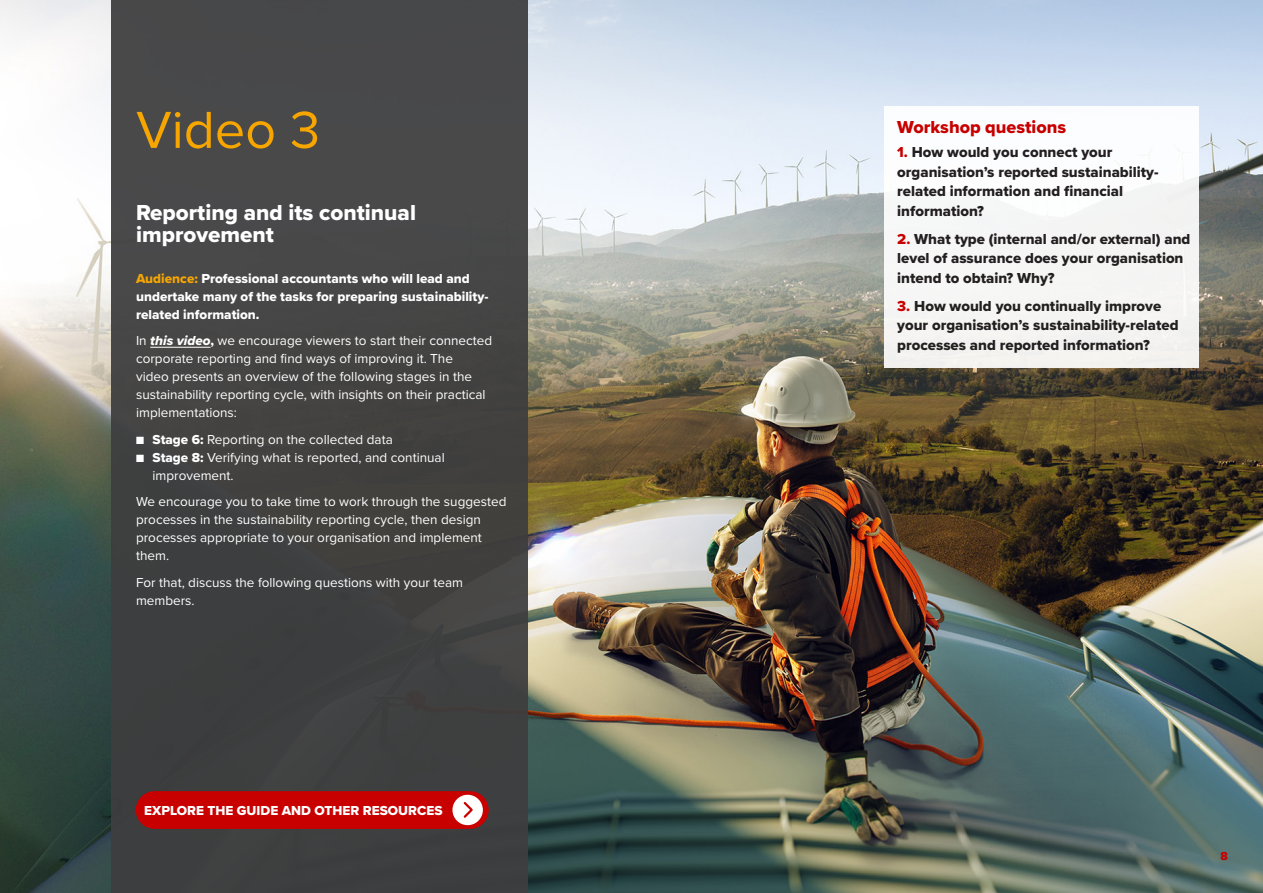
<style>
.page{position:relative;width:1263px;height:893px;background:#fff}
.page>*{position:absolute;margin:0;border:0;box-sizing:border-box;transform-origin:0 0}
.t1{font:54px "Proxima Nova";color:#f7a600}
.t2{font:22.5px/22.5px "Proxima Nova Extrabld";color:#fff}
.t3{font:18px "Proxima Nova Extrabld";color:#c80000}
.t4{font:15px/19.5px "Proxima Nova Extrabld";color:#231f20}
.t5{font:13.5px/18px "Proxima Nova";color:#fff}
.t6{font:13.5px/18px "Proxima Nova Extrabld";color:#fff}
.t7{font:12px "Proxima Nova Extrabld";color:#c80000}
.s1{color:#f7a600}
.s2{font-family:"Proxima Nova Extrabld It"}
.s3{font-family:"Proxima Nova Extrabld"}
.s4{color:#c80000}
</style>
<div class="page">
<img style="left:0;top:0;width:1263px;height:893px">
<div style="left:111px;top:0;width:417px;height:893px;background:#3e3e3f"></div>
<div style="left:884px;top:106px;width:315px;height:262px;background:#f6f6f5"></div>
<hr style="left:150px;top:347px;width:60px;height:1px;background:#fff">
<div style="left:136px;top:791px;width:353px;height:38px;background:#c80000;border-radius:19px"></div>
<div style="left:453px;top:795px;width:29px;height:29px;background:#fff;border-radius:50%"></div>
<div style="left:452px;top:795px;width:31px;height:30px;border:2px solid #fff;border-radius:50%"></div>
<svg style="left:463px;top:802px;width:10px;height:16px"></svg>
<p class="t1" style="left:136px;top:90px;width:186px">Video 3</p>
<p class="t2" style="left:136px;top:201px;width:281px">Reporting and its continual improvement</p>
<p class="t6" style="left:136px;top:269px;width:354px"><span class="s1">Audience:</span> Professional accountants who will lead and undertake many of the tasks for preparing sustainability&shy;related information.</p>
<p class="t5" style="left:136px;top:331px;width:358px">In <span class="s2">this video</span><span class="s3">,</span> we encourage viewers to start their connected corporate reporting and find ways of improving it. The<br>video presents an overview of the following stages in the sustainability reporting cycle, with insights on their practical implementations:</p>
<p class="t5" style="left:136px;top:430px;width:258px">■ <span class="s3">Stage 6:</span> Reporting on the collected data</p>
<p class="t5" style="left:153px;top:448px;width:294px;text-indent:-16px">■ <span class="s3">Stage 8:</span> Verifying what is reported, and continual improvement.</p>
<p class="t5" style="left:136px;top:492px;width:372px">We encourage you to take time to work through the suggested processes in the sustainability reporting cycle, then design processes appropriate to your organisation and implement them.</p>
<p class="t5" style="left:136px;top:573px;width:329px">For that, discuss the following questions with your team members.</p>
<p class="t6" style="left:144px;top:801px;width:300px">EXPLORE THE GUIDE AND OTHER RESOURCES</p>
<p class="t3" style="left:897px;top:114px;width:170px">Workshop questions</p>
<p class="t4" style="left:897px;top:142px;width:263px"><span class="s4">1.</span> How would you connect your organisation’s reported sustainability&shy;related information and financial information?</p>
<p class="t4" style="left:897px;top:229px;width:295px"><span class="s4">2.</span> What type (internal and/or external) and level of assurance does your organisation intend to obtain? Why?</p>
<p class="t4" style="left:897px;top:296px;width:283px"><span class="s4">3.</span> How would you continually improve your organisation’s sustainability-related processes and reported information?</p>
<p class="t7" style="left:1220px;top:847px;width:9px">8</p>
</div>
